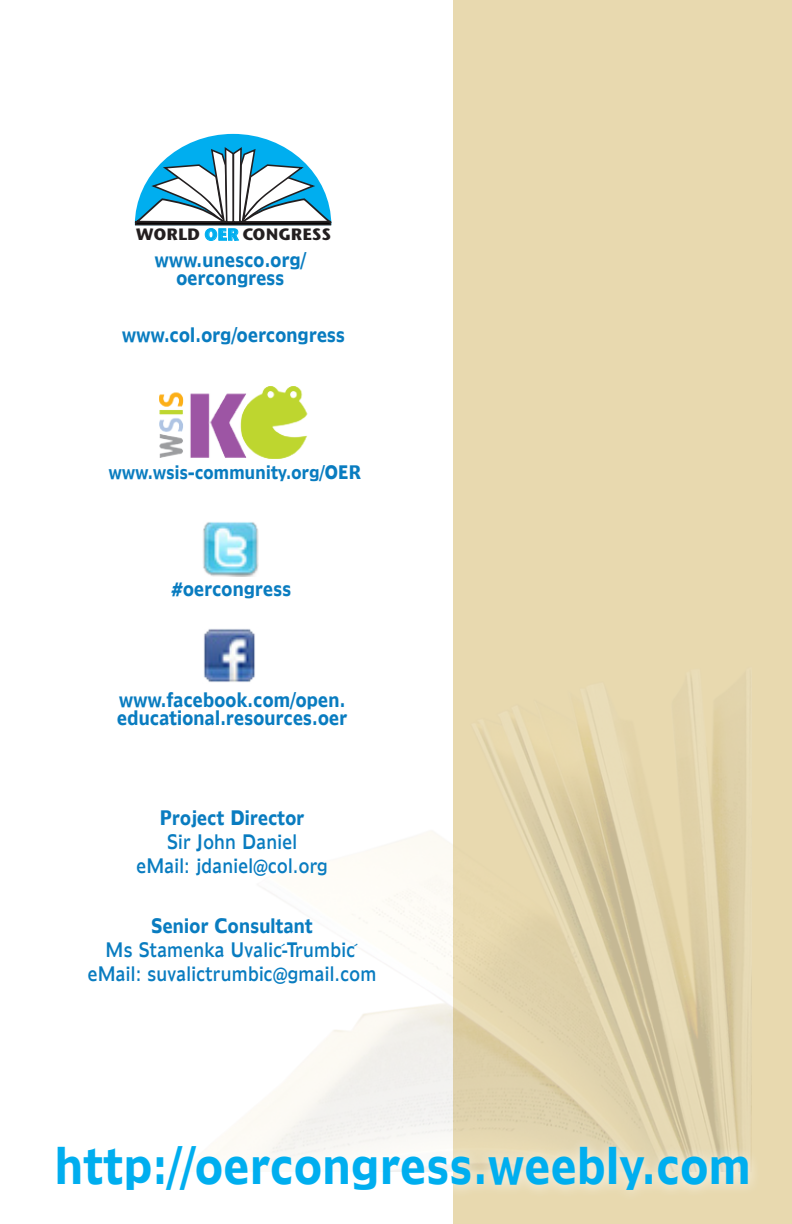
<style>
.page{position:relative;width:792px;height:1224px;background:#fff}
.page>*{position:absolute;margin:0;border:0;box-sizing:border-box;transform-origin:0 0}
.t1{font:47.6px "Humanist 970 BT Bold C";letter-spacing:-.02em;color:#00aeef;scale:.8 1}
.t2{font:18.8px/24px "Humanist 970 BT Roman C";letter-spacing:-.025em;color:#097cc0;text-align:center;scale:.8 1}
.t3{font:18.8px/18px "Humanist 970 BT Bold C";letter-spacing:-.025em;color:#097cc0;scale:.8 1}
.t4{font:17.4px "Humanist 970 BT Bold C";letter-spacing:-.025em;color:#097cc0;scale:.8 1}
.t5{font:700 16.4px "Stone Sans ITC Std";color:#231f20}
.s1{color:#00aeef}
.s2{font-family:"Humanist 970 BT Bold C"}
.s3{font-family:"Stone Sans ITC Std";font-weight:500}
</style>
<div class="page">
<div style="left:453px;top:0;width:339px;height:1224px;background:#e8d9af"></div>
<img style="left:225px;top:676px;width:527px;height:458px">
<img style="left:204px;top:629px;width:54px;height:54px">
<img style="left:203px;top:522px;width:55px;height:55px">
<svg style="left:135px;top:134px;width:196px;height:107px"></svg>
<img style="left:159px;top:386px;width:149px;height:73px">
<div style="left:45px;top:1134px;width:716px;height:68px;background:#fff;opacity:.75"></div>
<p class="t5" style="left:136px;top:224px;width:196px">WORLD <span class="s1">OER</span> CONGRESS</p>
<h1 class="t3" style="left:155px;top:250px;width:191px;text-align:center">www.unesco.org/ oercongress</h1>
<h1 class="t3" style="left:122px;top:326px;width:281px">www.col.org/oercongress</h1>
<h1 class="t4" style="left:108px;top:460px;width:318px">www.wsis-community.org/OER</h1>
<h1 class="t3" style="left:172px;top:580px;width:151px">#oercongress</h1>
<h1 class="t3" style="left:117px;top:690px;width:290px">www.facebook.com/open. educational.resources.oer</h1>
<h1 class="t2" style="left:136px;top:805px;width:242px"><span class="s2">Project Director<br></span>Sir John Daniel<br>eMail: jdaniel@col.org</h1>
<h1 class="t2" style="left:87px;top:913px;width:363px"><span class="s2">Senior Consultant<br></span>Ms Stamenka Uvalic<span class="s3">´</span>-Trumbic<span class="s3">´ </span>eMail: suvalictrumbic@gmail.com</h1>
<h1 class="t1" style="left:54px;top:1133px;width:873px">http://oercongress.weebly.com</h1>
</div>
